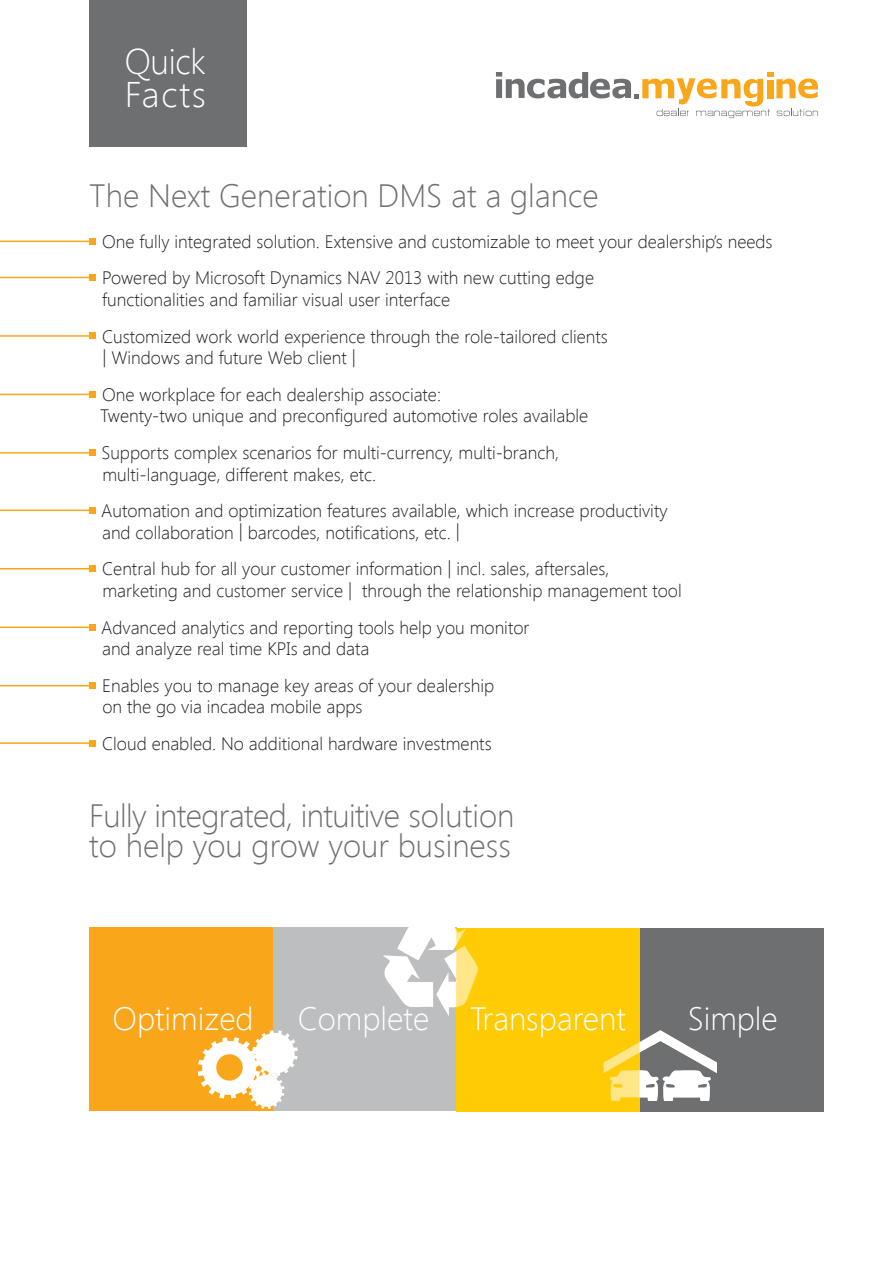
<style>
.page{position:relative;width:893px;height:1263px;background:#fff}
.page>*{position:absolute;margin:0;border:0;box-sizing:border-box;transform-origin:0 0}
.t1{font:300 35.7px/33px "Segoe UI";letter-spacing:-.01em;color:#fff}
.t2{font:300 32.25px/30px "Segoe UI";color:#6d6f71}
.t3{font:300 32.25px "Segoe UI";color:#fff}
.t4{font:300 18px/36.6px "Segoe UI";color:#231f20}
</style>
<div class="page">
<svg style="left:496px;top:72px;width:322px;height:46px"></svg>
<div style="left:89px;top:0;width:157px;height:146px;background:#6d6f71"></div>
<hr style="left:0;top:241px;width:92px;height:1px;background:#faa61a">
<svg style="left:89px;top:238px;width:6px;height:6px"></svg>
<hr style="left:0;top:277px;width:92px;height:1px;background:#faa61a">
<svg style="left:89px;top:274px;width:6px;height:6px"></svg>
<hr style="left:0;top:335px;width:92px;height:2px;background:#faa61a">
<svg style="left:89px;top:333px;width:6px;height:6px"></svg>
<hr style="left:0;top:394px;width:92px;height:1px;background:#faa61a">
<svg style="left:89px;top:391px;width:6px;height:6px"></svg>
<hr style="left:0;top:452px;width:92px;height:2px;background:#faa61a">
<svg style="left:89px;top:450px;width:6px;height:6px"></svg>
<hr style="left:0;top:509px;width:92px;height:2px;background:#faa61a">
<svg style="left:89px;top:507px;width:6px;height:6px"></svg>
<hr style="left:0;top:568px;width:92px;height:1px;background:#faa61a">
<svg style="left:89px;top:566px;width:6px;height:6px"></svg>
<hr style="left:0;top:626px;width:92px;height:2px;background:#faa61a">
<svg style="left:89px;top:624px;width:6px;height:6px"></svg>
<hr style="left:0;top:685px;width:92px;height:1px;background:#faa61a">
<svg style="left:89px;top:683px;width:6px;height:6px"></svg>
<hr style="left:0;top:742px;width:92px;height:2px;background:#faa61a">
<svg style="left:89px;top:740px;width:6px;height:6px"></svg>
<div style="left:89px;top:927px;width:184px;height:184px;background:#faa61a"></div>
<div style="left:273px;top:927px;width:184px;height:184px;background:#bcbec0"></div>
<div style="left:456px;top:928px;width:184px;height:184px;background:#ffcb04"></div>
<div style="left:640px;top:928px;width:184px;height:184px;background:#6d6f71"></div>
<svg style="left:383px;top:927px;width:95px;height:89px"></svg>
<svg style="left:198px;top:1030px;width:100px;height:79px"></svg>
<div style="left:216px;top:1054px;width:27px;height:26px;background:#faa61a;border-radius:50%"></div>
<svg style="left:604px;top:1030px;width:113px;height:71px"></svg>
<h1 class="t1" style="left:125px;top:43px;width:83px">Quick<br>Facts</h1>
<h2 class="t2" style="left:89px;top:180px;width:511px">The Next Generation DMS at a glance</h2>
<p class="t4" style="left:102px;top:223px;width:672px">One fully integrated solution. Extensive and customizable to meet your dealership’s needs<br>Powered by Microsoft Dynamics NAV 2013 with new cutting edge</p>
<p class="t4" style="left:102px;top:281px;width:507px">functionalities and familiar visual user interface<br>Customized work world experience through the role-tailored clients</p>
<p class="t4" style="left:102px;top:339px;width:340px">| Windows and future Web client |<br>One workplace for each dealership associate:</p>
<p class="t4" style="left:100px;top:397px;width:490px">Twenty-two unique and preconfigured automotive roles available<br>Supports complex scenarios for multi-currency, multi-branch,</p>
<p class="t4" style="left:101px;top:455px;width:568px">multi-language, different makes, etc.<br>Automation and optimization features available, which increase productivity</p>
<p class="t4" style="left:102px;top:514px;width:509px">and collaboration | barcodes, notifications, etc. |<br>Central hub for all your customer information | incl. sales, aftersales,</p>
<p class="t4" style="left:101px;top:572px;width:582px">marketing and customer service | through the relationship management tool<br>Advanced analytics and reporting tools help you monitor</p>
<p class="t4" style="left:102px;top:630px;width:394px">and analyze real time KPIs and data<br>Enables you to manage key areas of your dealership</p>
<p class="t4" style="left:102px;top:688px;width:391px">on the go via incadea mobile apps<br>Cloud enabled. No additional hardware investments</p>
<h2 class="t2" style="left:89px;top:800px;width:427px">Fully integrated, intuitive solution to help you grow your business</h2>
<h2 class="t3" style="left:112px;top:996px;width:143px">Optimized</h2>
<h2 class="t3" style="left:298px;top:996px;width:133px">Complete</h2>
<h2 class="t3" style="left:470px;top:996px;width:157px">Transparent</h2>
<h2 class="t3" style="left:688px;top:996px;width:92px">Simple</h2>
</div>
